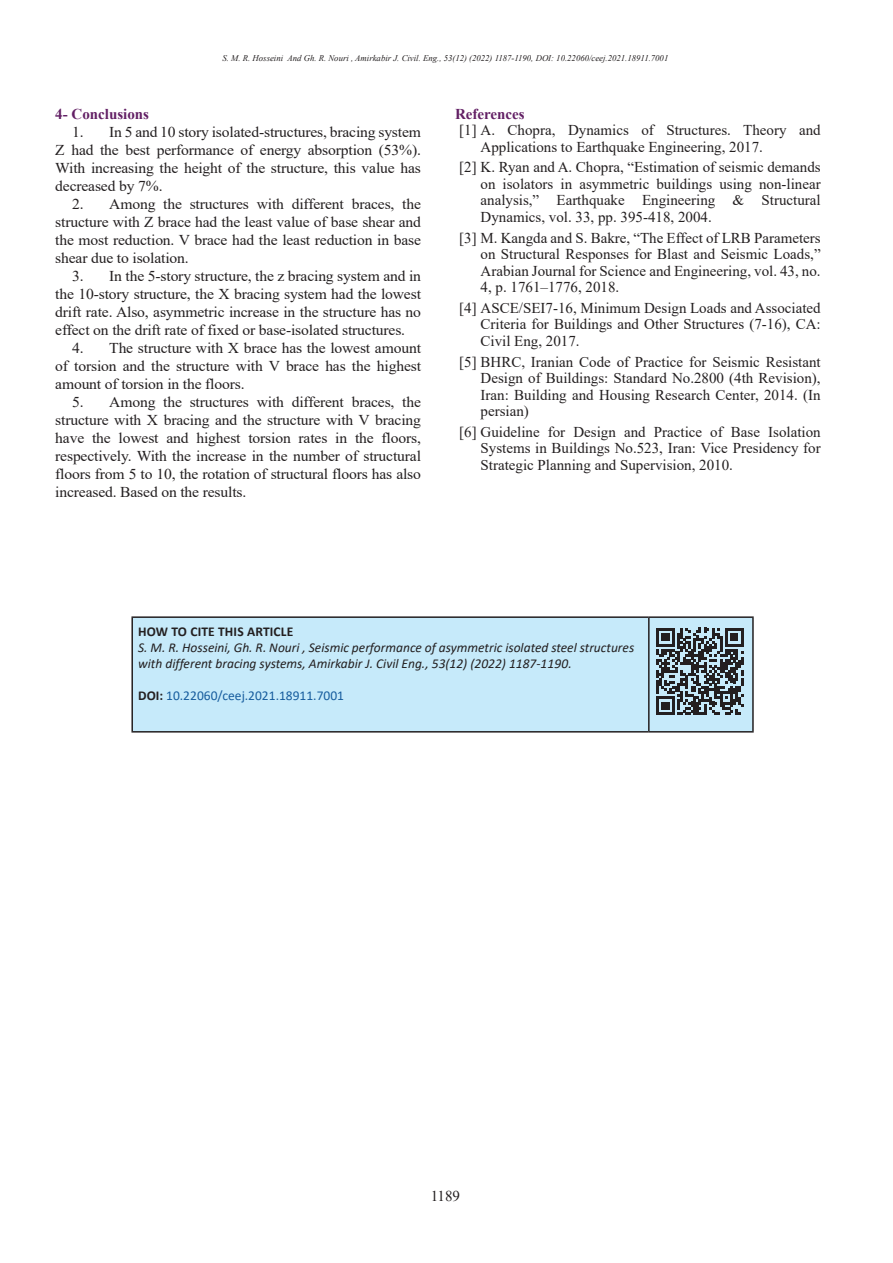
<style>
.page{position:relative;width:893px;height:1263px;background:#fff}
.page>*{position:absolute;margin:0;border:0;box-sizing:border-box;transform-origin:0 0}
.Normal_Text{font:15px/18px "Times New Roman";color:#231f20;text-align:justify;scale:1.04 1}
.Normal_Text-2{font:15px/16.5px "Times New Roman";color:#231f20;text-align:justify}
.Heading_00__Without{font:700 15px "Times New Roman";color:#632065}
.t1{font:italic 13.5px/16.2px "Calibri";color:#231f20}
.t2{font:13.5px "Calibri";color:#175d9e}
.t3{font:700 13.5px "Calibri";letter-spacing:.01em;color:#231f20}
.t4{font:italic 8.7px "Times New Roman";color:#231f20}
.s1{font-weight:700;color:#231f20}
</style>
<div class="page">
<div style="left:133px;top:618px;width:619px;height:113px;background:#c6eafa"></div>
<hr style="left:131px;top:616px;width:518px;height:2px;background:#231f20">
<hr style="left:131px;top:618px;width:2px;height:113px;background:#231f20">
<hr style="left:649px;top:616px;width:105px;height:2px;background:#231f20">
<hr style="left:648px;top:618px;width:2px;height:113px;background:#231f20">
<hr style="left:752px;top:618px;width:2px;height:113px;background:#231f20">
<hr style="left:131px;top:731px;width:518px;height:1px;background:#231f20">
<hr style="left:649px;top:731px;width:105px;height:1px;background:#231f20">
<svg style="left:656px;top:628px;width:88px;height:87px;background:#67737b"></svg>
<p class="t4" style="left:222px;top:52px;width:447px">S. M. R. Hosseini And Gh. R. Nouri , Amirkabir J. Civil. Eng., 53(12) (2022) 1187-1190, DOI: 10.22060/ceej.2021.18911.7001</p>
<p class="Heading_00__Without" style="left:55px;top:103px;width:95px">4- Conclusions</p>
<p class="Normal_Text" style="left:55px;top:122px;width:353px;text-indent:17px">1. In 5 and 10 story isolated-structures, bracing system Z had the best performance of energy absorption (53%).<br>With increasing the height of the structure, this value has decreased by 7%.</p>
<p class="Normal_Text" style="left:55px;top:194px;width:353px;text-indent:17px">2. Among the structures with different braces, the structure with Z brace had the least value of base shear and the most reduction. V brace had the least reduction in base shear due to isolation.</p>
<p class="Normal_Text" style="left:55px;top:266px;width:353px;text-indent:17px">3. In the 5-story structure, the z bracing system and in the 10-story structure, the X bracing system had the lowest drift rate. Also, asymmetric increase in the structure has no effect on the drift rate of fixed or base-isolated structures.</p>
<p class="Normal_Text" style="left:55px;top:338px;width:353px;text-indent:17px">4. The structure with X brace has the lowest amount of torsion and the structure with V brace has the highest amount of torsion in the floors.</p>
<p class="Normal_Text" style="left:55px;top:392px;width:353px;text-indent:17px">5. Among the structures with different braces, the structure with X bracing and the structure with V bracing have the lowest and highest torsion rates in the floors, respectively. With the increase in the number of structural floors from 5 to 10, the rotation of structural floors has also increased. Based on the results.</p>
<p class="Heading_00__Without" style="left:455px;top:103px;width:71px">References</p>
<p class="Normal_Text-2" style="left:480px;top:121px;width:342px;text-indent:-21px">[1] A. Chopra, Dynamics of Structures. Theory and<br>Applications to Earthquake Engineering, 2017.</p>
<p class="Normal_Text-2" style="left:480px;top:159px;width:342px;text-indent:-21px">[2] K. Ryan and A. Chopra, “Estimation of seismic demands on isolators in asymmetric buildings using non-linear analysis,” Earthquake Engineering &amp; Structural Dynamics, vol. 33, pp. 395-418, 2004.</p>
<p class="Normal_Text-2" style="left:480px;top:229px;width:342px;text-indent:-21px">[3] M. Kangda and S. Bakre, “The Effect of LRB Parameters on Structural Responses for Blast and Seismic Loads,” Arabian Journal for Science and Engineering, vol. 43, no.<br>4, p. 1761–1776, 2018.</p>
<p class="Normal_Text-2" style="left:480px;top:299px;width:342px;text-indent:-21px">[4] ASCE/SEI7-16, Minimum Design Loads and Associated Criteria for Buildings and Other Structures (7-16), CA:<br>Civil Eng, 2017.</p>
<p class="Normal_Text-2" style="left:480px;top:353px;width:342px;text-indent:-21px">[5] BHRC, Iranian Code of Practice for Seismic Resistant Design of Buildings: Standard No.2800 (4th Revision), Iran: Building and Housing Research Center, 2014. (In persian)</p>
<p class="Normal_Text-2" style="left:480px;top:423px;width:342px;text-indent:-21px">[6] Guideline for Design and Practice of Base Isolation Systems in Buildings No.523, Iran: Vice Presidency for Strategic Planning and Supervision, 2010.</p>
<p class="t3" style="left:138px;top:622px;width:157px">HOW TO CITE THIS ARTICLE</p>
<p class="t1" style="left:138px;top:639px;width:498px">S. M. R. Hosseini, Gh. R. Nouri , Seismic performance of asymmetric isolated steel structures with different bracing systems, Amirkabir J. Civil Eng., 53(12) (2022) 1187-1190.</p>
<p class="t2" style="left:138px;top:687px;width:207px"><span class="s1">DOI:</span> 10.22060/ceej.2021.18911.7001</p>
<p class="Normal_Text-2" style="left:431px;top:1187px;width:31px">1189</p>
</div>
